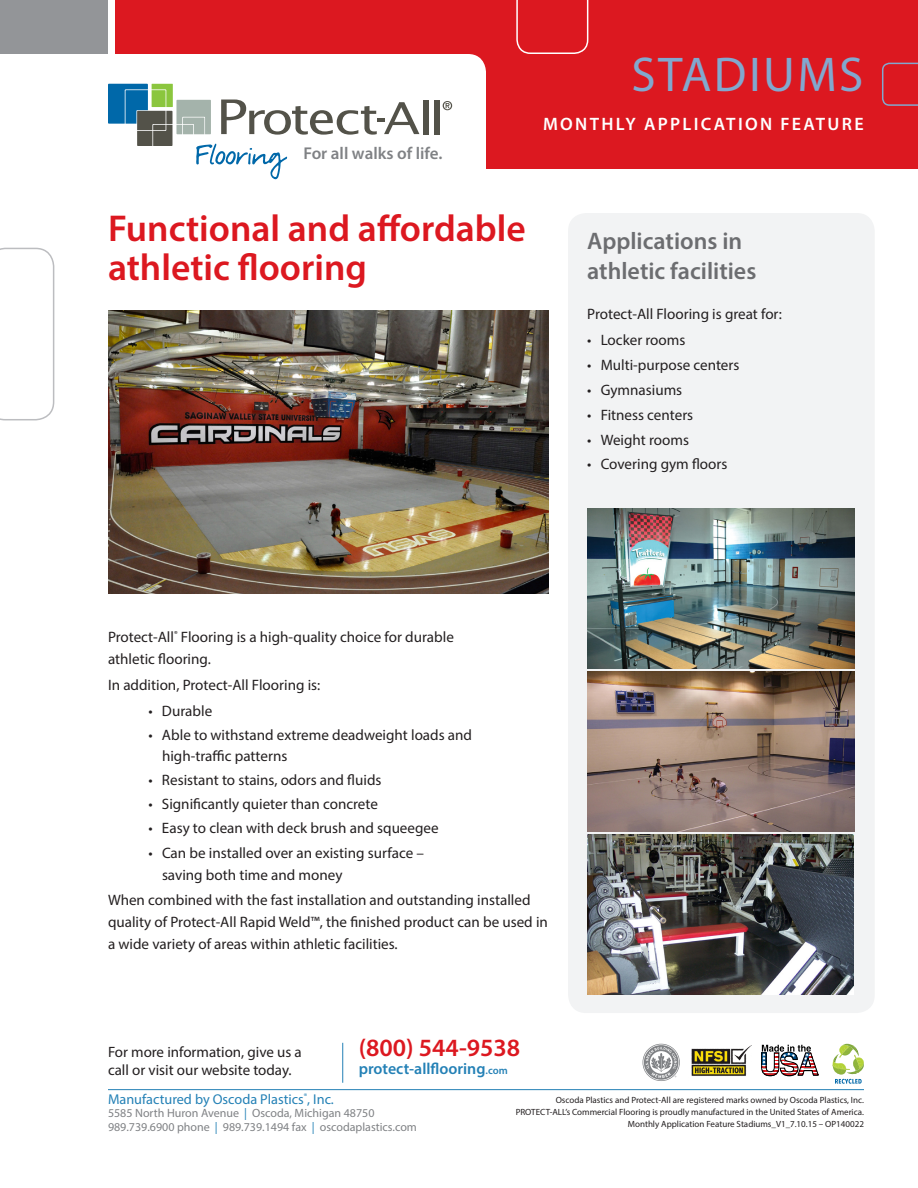
<style>
.page{position:relative;width:918px;height:1188px;background:#fff}
.page>*{position:absolute;margin:0;border:0;box-sizing:border-box;transform-origin:0 0}
.t1{font:49.05px "Myriad Pro";letter-spacing:.05em;color:#82a8ce}
.t2{font:600 37.5px/39px "Myriad Pro";color:#dc1820}
.t3{font:600 24.9px "Myriad Pro";color:#dc1820}
.t4{font:600 24px/30px "Myriad Pro";color:#6c6d70}
.t5{font:600 18px "Myriad Pro";letter-spacing:.13em;color:#fff}
.t6{font:600 17.1px "Myriad Pro";color:#808285}
.t7{font:600 15.9px "Myriad Pro";color:#2481b6}
.t8{font:15.15px/21.9px "Myriad Pro";color:#231f20}
.t9{font:15px/18px "Myriad Pro";color:#231f20}
.t10{font:14.25px "Myriad Pro";color:#2481b6}
.t11{font:12px/13.5px "Myriad Pro";color:#808285}
.t12{font:9px/12px "Myriad Pro";color:#231f20;text-align:right}
.s1{font-size:10.65px}
.s2{color:#2481b6}
</style>
<div class="page">
<div style="left:115px;top:0;width:803px;height:169px;background:#dc1820"></div>
<div style="left:108px;top:54px;width:378px;height:126px;background:#fff"></div>
<div style="left:568px;top:213px;width:307px;height:800px;background:#f2f3f4;border-radius:18px"></div>
<svg style="left:0;top:248px;width:54px;height:172px"></svg>
<div style="left:0;top:0;width:108px;height:54px;background:#939598"></div>
<svg style="left:516px;top:0;width:72px;height:54px"></svg>
<hr style="left:108px;top:1089px;width:756px;height:1px;background:#2481b6">
<img style="left:691px;top:1045px;width:60px;height:31px">
<svg style="left:643px;top:1044px;width:37px;height:37px"></svg>
<svg style="left:762px;top:1045px;width:57px;height:31px"></svg>
<svg style="left:833px;top:1044px;width:31px;height:40px"></svg>
<hr style="left:342px;top:1043px;width:1px;height:40px;background:#2481b6">
<svg style="left:443px;top:101px;width:9px;height:9px"></svg>
<svg style="left:108px;top:84px;width:311px;height:95px;background:#d5dedf"></svg>
<div style="left:423px;top:100px;width:5px;height:34px;background:#535249"></div>
<div style="left:434px;top:100px;width:5px;height:34px;background:#535249"></div>
<img style="left:108px;top:310px;width:441px;height:284px">
<img style="left:587px;top:835px;width:267px;height:160px">
<img style="left:587px;top:672px;width:267px;height:160px">
<img style="left:587px;top:509px;width:267px;height:160px">
<svg style="left:882px;top:63px;width:36px;height:43px"></svg>
<p class="t1" style="left:632px;top:44px;width:233px">STADIUMS</p>
<p class="t6" style="left:303px;top:143px;width:141px">For all walks of life.</p>
<p class="t5" style="left:543px;top:112px;width:322px">MONTHLY APPLICATION FEATURE</p>
<p class="t2" style="left:108px;top:208px;width:419px">Functional and affordable athletic flooring</p>
<p class="t4" style="left:587px;top:225px;width:171px">Applications in athletic facilities</p>
<p class="t8" style="left:587px;top:302px;width:196px">Protect-All Flooring is great for:</p>
<p class="t8" style="left:587px;top:329px;width:100px">• Locker rooms</p>
<p class="t8" style="left:587px;top:354px;width:154px">• Multi-purpose centers</p>
<p class="t8" style="left:587px;top:379px;width:96px">• Gymnasiums</p>
<p class="t8" style="left:587px;top:403px;width:108px">• Fitness centers</p>
<p class="t8" style="left:587px;top:428px;width:103px">• Weight rooms</p>
<p class="t8" style="left:587px;top:453px;width:142px">• Covering gym floors</p>
<p class="t8" style="left:108px;top:626px;width:347px">Protect-All<sup>®</sup> Flooring is a high-quality choice for durable athletic flooring.</p>
<p class="t8" style="left:108px;top:674px;width:214px">In addition, Protect-All Flooring is:</p>
<p class="t8" style="left:148px;top:699px;width:65px">• Durable</p>
<p class="t8" style="left:162px;top:724px;width:312px;line-height:21px;text-indent:-14px">• Able to withstand extreme deadweight loads and high-traffic patterns</p>
<p class="t8" style="left:148px;top:768px;width:234px">• Resistant to stains, odors and fluids</p>
<p class="t8" style="left:148px;top:792px;width:231px">• Significantly quieter than concrete</p>
<p class="t8" style="left:148px;top:817px;width:292px">• Easy to clean with deck brush and squeegee</p>
<p class="t8" style="left:162px;top:842px;width:264px;text-indent:-14px">• Can be installed over an existing surface – saving both time and money</p>
<p class="t8" style="left:108px;top:889px;width:441px">When combined with the fast installation and outstanding installed quality of Protect-All Rapid Weld™, the finished product can be used in a wide variety of areas within athletic facilities.</p>
<p class="t9" style="left:108px;top:1042px;width:195px">For more information, give us a call or visit our website today.</p>
<p class="t3" style="left:359px;top:1032px;width:163px">(800) 544-9538</p>
<p class="t7" style="left:359px;top:1059px;width:151px">protect-allflooring<span class="s1">.com</span></p>
<p class="t10" style="left:108px;top:1090px;width:227px">Manufactured by Oscoda Plastics<sup>®</sup>, Inc.</p>
<p class="t11" style="left:108px;top:1106px;width:310px">5585 North Huron Avenue <span class="s2">|</span> Oscoda, Michigan 48750<br>989.739.6900 phone <span class="s2">|</span> 989.739.1494 fax <span class="s2">|</span> oscodaplastics.com</p>
<p class="t12" style="left:516px;top:1094px;width:350px">Oscoda Plastics and Protect-All are registered marks owned by Oscoda Plastics, Inc.<br>PROTECT-ALL’s Commercial Flooring is proudly manufactured in the United States of America.<br>Monthly Application Feature Stadiums_V1_7.10.15 – OP140022</p>
</div>
